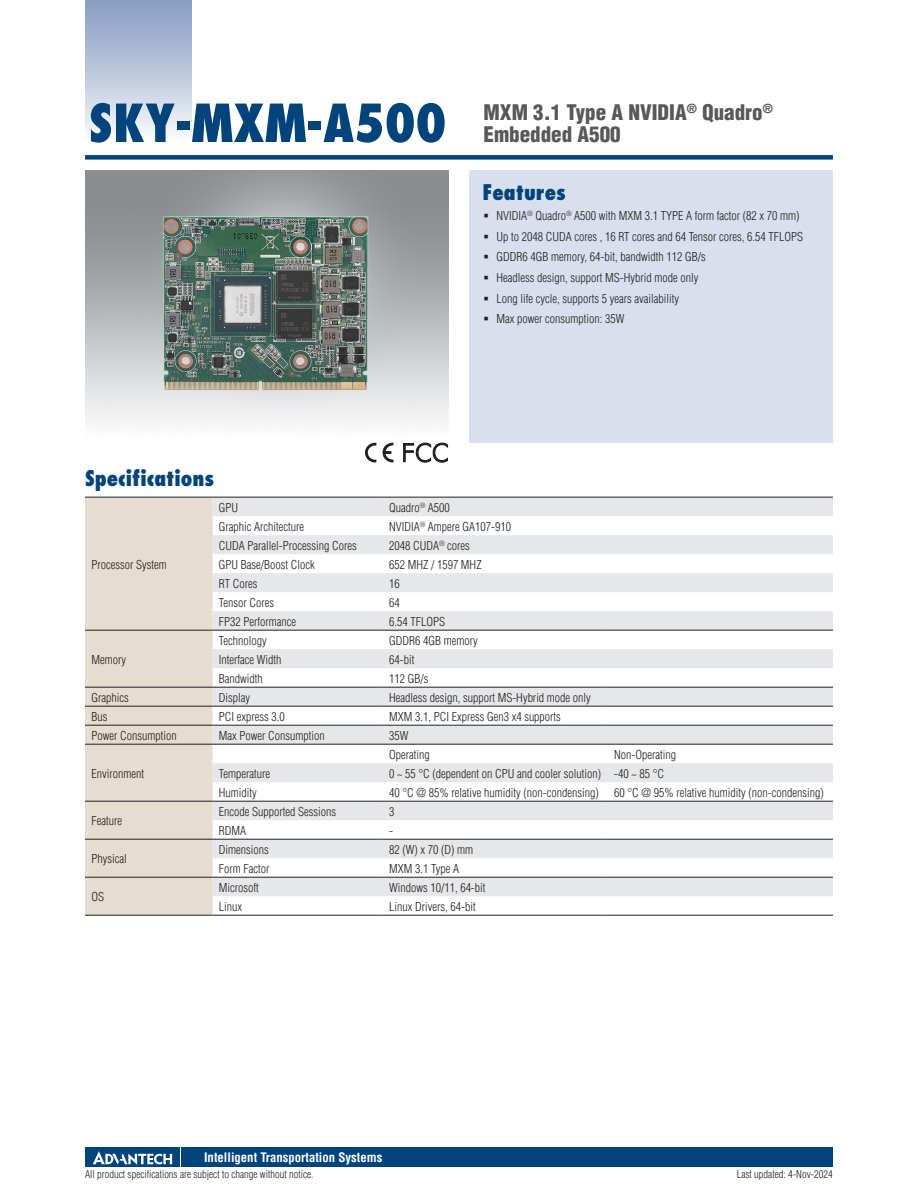
<style>
.page{position:relative;width:918px;height:1188px;background:#fff}
.page>*{position:absolute;margin:0;border:0;box-sizing:border-box;transform-origin:0 0}
.t1{font:800 condensed 51px "Futura";color:#00447b}
.t2{font:900 condensed 21px/22.5px "Helvetica";color:#57585a}
.t3{font:800 condensed 21px "Futura";color:#00447b}
.t4{font:700 condensed 12.75px "Helvetica";color:#fff}
.t5{font:300 condensed 12px/20.7px "Helvetica";color:#231f20}
.t6{font:300 condensed 10.5px "Helvetica";color:#231f20}
</style>
<div class="page">
<div style="left:85px;top:155px;width:748px;height:5px;background:#00447b"></div>
<div style="left:85px;top:0;width:106px;height:143px;background:linear-gradient(to bottom,#849bc1,#f9fafc)"></div>
<div style="left:182px;top:1147px;width:651px;height:20px;background:#00447b"></div>
<div style="left:85px;top:1147px;width:95px;height:20px;background:#00447b"></div>
<svg style="left:93px;top:1151px;width:79px;height:14px"></svg>
<div style="left:470px;top:170px;width:363px;height:272px;background:#d9dfec"></div>
<div style="left:85px;top:498px;width:128px;height:417px;background:#e6dccf"></div>
<svg style="left:213px;top:498px;width:620px;height:398px;fill:#e6e7e9"></svg>
<hr style="left:85px;top:497px;width:128px;height:1px;background:#231f20">
<hr style="left:85px;top:630px;width:128px;height:1px;background:#231f20">
<hr style="left:213px;top:497px;width:170px;height:1px;background:#231f20">
<hr style="left:383px;top:497px;width:225px;height:1px;background:#231f20">
<hr style="left:608px;top:497px;width:225px;height:1px;background:#231f20">
<hr style="left:213px;top:630px;width:170px;height:1px;background:#231f20">
<hr style="left:383px;top:630px;width:225px;height:1px;background:#231f20">
<hr style="left:608px;top:630px;width:225px;height:1px;background:#231f20">
<hr style="left:85px;top:687px;width:128px;height:1px;background:#231f20">
<hr style="left:213px;top:687px;width:170px;height:1px;background:#231f20">
<hr style="left:383px;top:687px;width:225px;height:1px;background:#231f20">
<hr style="left:608px;top:687px;width:225px;height:1px;background:#231f20">
<hr style="left:85px;top:706px;width:128px;height:1px;background:#231f20">
<hr style="left:213px;top:706px;width:170px;height:1px;background:#231f20">
<hr style="left:383px;top:706px;width:225px;height:1px;background:#231f20">
<hr style="left:608px;top:706px;width:225px;height:1px;background:#231f20">
<hr style="left:85px;top:725px;width:128px;height:1px;background:#231f20">
<hr style="left:213px;top:725px;width:170px;height:1px;background:#231f20">
<hr style="left:383px;top:725px;width:225px;height:1px;background:#231f20">
<hr style="left:608px;top:725px;width:225px;height:1px;background:#231f20">
<hr style="left:85px;top:744px;width:128px;height:1px;background:#231f20">
<hr style="left:213px;top:744px;width:170px;height:1px;background:#231f20">
<hr style="left:383px;top:744px;width:225px;height:1px;background:#231f20">
<hr style="left:608px;top:744px;width:225px;height:1px;background:#231f20">
<hr style="left:85px;top:801px;width:128px;height:1px;background:#231f20">
<hr style="left:85px;top:839px;width:128px;height:1px;background:#231f20">
<hr style="left:213px;top:801px;width:170px;height:1px;background:#231f20">
<hr style="left:383px;top:801px;width:225px;height:1px;background:#231f20">
<hr style="left:608px;top:801px;width:225px;height:1px;background:#231f20">
<hr style="left:213px;top:839px;width:170px;height:1px;background:#231f20">
<hr style="left:383px;top:839px;width:225px;height:1px;background:#231f20">
<hr style="left:608px;top:839px;width:225px;height:1px;background:#231f20">
<hr style="left:85px;top:877px;width:128px;height:1px;background:#231f20">
<hr style="left:85px;top:915px;width:128px;height:1px;background:#231f20">
<hr style="left:213px;top:877px;width:170px;height:1px;background:#231f20">
<hr style="left:383px;top:877px;width:225px;height:1px;background:#231f20">
<hr style="left:608px;top:877px;width:225px;height:1px;background:#231f20">
<hr style="left:213px;top:915px;width:170px;height:1px;background:#231f20">
<hr style="left:383px;top:915px;width:225px;height:1px;background:#231f20">
<hr style="left:608px;top:915px;width:225px;height:1px;background:#231f20">
<svg style="left:365px;top:443px;width:11px;height:19px"></svg>
<svg style="left:383px;top:442px;width:10px;height:21px"></svg>
<svg style="left:403px;top:442px;width:45px;height:21px"></svg>
<img style="left:127px;top:210px;width:277px;height:185px">
<h1 class="t1" style="left:89px;top:91px;width:359px">SKY-MXM-A500</h1>
<h2 class="t2" style="left:484px;top:100px;width:291px">MXM 3.1 Type A NVIDIA<sup>®</sup> Quadro<sup>®<br></sup>Embedded A500</h2>
<h2 class="t3" style="left:482px;top:179px;width:85px">Features</h2>
<p class="t5" style="left:496px;top:205px;width:308px">NVIDIA<sup>®</sup> Quadro<sup>®</sup> A500 with MXM 3.1 TYPE A form factor (82 x 70 mm)<br>Up to 2048 CUDA cores , 16 RT cores and 64 Tensor cores, 6.54 TFLOPS GDDR6 4GB memory, 64-bit, bandwidth 112 GB/s<br>Headless design, support MS-Hybrid mode only<br>Long life cycle, supports 5 years availability<br>Max power consumption: 35W</p>
<h2 class="t3" style="left:85px;top:465px;width:131px">Specifications</h2>
<p class="t5" style="left:91px;top:554px;width:77px">Processor System</p>
<p class="t5" style="left:91px;top:649px;width:36px">Memory</p>
<p class="t5" style="left:219px;top:497px;width:21px">GPU</p>
<p class="t5" style="left:389px;top:497px;width:62px">Quadro<sup>®</sup> A500</p>
<p class="t5" style="left:219px;top:516px;width:87px">Graphic Architecture</p>
<p class="t5" style="left:389px;top:516px;width:124px">NVIDIA<sup>®</sup> Ampere GA107-910</p>
<p class="t5" style="left:219px;top:535px;width:139px">CUDA Parallel-Processing Cores</p>
<p class="t5" style="left:389px;top:535px;width:82px">2048 CUDA<sup>®</sup> cores</p>
<p class="t5" style="left:219px;top:554px;width:97px">GPU Base/Boost Clock</p>
<p class="t5" style="left:389px;top:554px;width:94px">652 MHZ / 1597 MHZ</p>
<p class="t5" style="left:219px;top:573px;width:40px">RT Cores</p>
<p class="t5" style="left:389px;top:573px;width:12px">16</p>
<p class="t5" style="left:219px;top:592px;width:57px">Tensor Cores</p>
<p class="t5" style="left:389px;top:592px;width:12px">64</p>
<p class="t5" style="left:219px;top:611px;width:79px">FP32 Performance</p>
<p class="t5" style="left:389px;top:611px;width:57px">6.54 TFLOPS</p>
<p class="t5" style="left:219px;top:630px;width:49px">Technology</p>
<p class="t5" style="left:389px;top:630px;width:90px">GDDR6 4GB memory</p>
<p class="t5" style="left:219px;top:649px;width:64px">Interface Width</p>
<p class="t5" style="left:389px;top:649px;width:27px">64-bit</p>
<p class="t5" style="left:219px;top:668px;width:45px">Bandwidth</p>
<p class="t5" style="left:389px;top:668px;width:41px">112 GB/s</p>
<p class="t5" style="left:91px;top:687px;width:39px">Graphics</p>
<p class="t5" style="left:219px;top:687px;width:33px">Display</p>
<p class="t5" style="left:389px;top:687px;width:203px">Headless design, support MS-Hybrid mode only</p>
<p class="t5" style="left:91px;top:706px;width:17px">Bus</p>
<p class="t5" style="left:219px;top:706px;width:67px">PCI express 3.0</p>
<p class="t5" style="left:389px;top:706px;width:173px">MXM 3.1, PCI Express Gen3 x4 supports</p>
<p class="t5" style="left:91px;top:725px;width:87px">Power Consumption</p>
<p class="t5" style="left:219px;top:725px;width:107px">Max Power Consumption</p>
<p class="t5" style="left:389px;top:725px;width:21px">35W</p>
<p class="t5" style="left:91px;top:763px;width:54px">Environment</p>
<p class="t5" style="left:389px;top:744px;width:42px">Operating</p>
<p class="t5" style="left:614px;top:744px;width:63px">Non-Operating</p>
<p class="t5" style="left:219px;top:763px;width:53px">Temperature</p>
<p class="t5" style="left:389px;top:763px;width:277px">0 ~ 55 °C (dependent on CPU and cooler solution) -40 ~ 85 °C</p>
<p class="t5" style="left:219px;top:782px;width:39px">Humidity</p>
<p class="t5" style="left:389px;top:782px;width:211px">40 °C @ 85% relative humidity (non-condensing)</p>
<p class="t5" style="left:614px;top:782px;width:211px">60 °C @ 95% relative humidity (non-condensing)</p>
<p class="t5" style="left:91px;top:811px;width:32px">Feature</p>
<p class="t5" style="left:91px;top:849px;width:37px">Physical</p>
<p class="t5" style="left:91px;top:887px;width:14px">OS</p>
<p class="t5" style="left:219px;top:801px;width:119px">Encode Supported Sessions</p>
<p class="t5" style="left:389px;top:801px;width:7px">3</p>
<p class="t5" style="left:219px;top:820px;width:29px">RDMA</p>
<p class="t5" style="left:389px;top:820px;width:5px">-</p>
<p class="t5" style="left:219px;top:839px;width:51px">Dimensions</p>
<p class="t5" style="left:389px;top:839px;width:85px">82 (W) x 70 (D) mm</p>
<p class="t5" style="left:219px;top:858px;width:52px">Form Factor</p>
<p class="t5" style="left:389px;top:858px;width:71px">MXM 3.1 Type A</p>
<p class="t5" style="left:219px;top:877px;width:41px">Microsoft</p>
<p class="t5" style="left:389px;top:877px;width:98px">Windows 10/11, 64-bit</p>
<p class="t5" style="left:219px;top:896px;width:25px">Linux</p>
<p class="t5" style="left:389px;top:896px;width:88px">Linux Drivers, 64-bit</p>
<p class="t4" style="left:204px;top:1149px;width:180px">Intelligent Transportation Systems</p>
<p class="t6" style="left:85px;top:1167px;width:230px">All product specifications are subject to change without notice.</p>
<p class="t6" style="left:737px;top:1167px;width:98px">Last updated: 4-Nov-2024</p>
</div>
